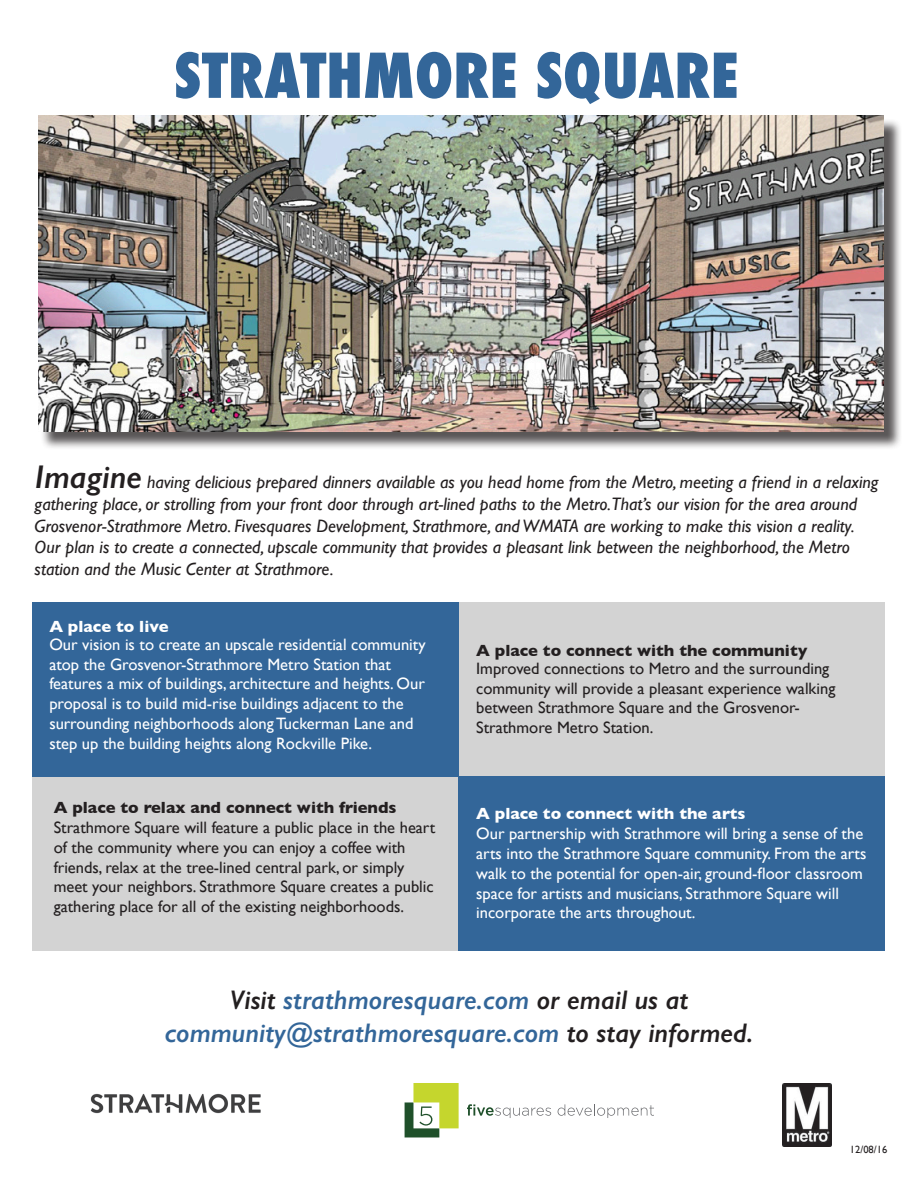
<style>
.page{position:relative;width:918px;height:1188px;background:#fff}
.page>*{position:absolute;margin:0;border:0;box-sizing:border-box;transform-origin:0 0}
.t1{font:800 condensed 60px "Futura";color:#369}
.t2{font:italic 600 27px "Gill Sans";color:#369}
.t3{font:italic 18px/21.6px "Gill Sans";color:#231f20}
.t4{font:16.5px/19.8px "Gill Sans";color:#fff}
.t5{font:16.5px/19.8px "Gill Sans";color:#231f20}
.t6{font:700 16.5px "Gill Sans";color:#231f20}
.t7{font:700 16.5px "Gill Sans";color:#fff}
.t8{font:10.5px "Gill Sans";color:#231f20}
.s1{font-weight:600;font-size:33px}
.s2{color:#231f20}
</style>
<div class="page">
<div style="left:32px;top:776px;width:427px;height:174px;background:#d3d3d3"></div>
<div style="left:459px;top:602px;width:426px;height:174px;background:#d3d3d3"></div>
<div style="left:459px;top:776px;width:426px;height:174px;background:#369"></div>
<div style="left:32px;top:602px;width:427px;height:174px;background:#369"></div>
<div style="left:40px;top:118px;width:862px;height:332px;background:#231f20;opacity:.75"></div>
<img style="left:38px;top:116px;width:845px;height:315px">
<svg style="left:405px;top:1083px;width:54px;height:54px"></svg>
<svg style="left:467px;top:1104px;width:84px;height:14px"></svg>
<svg style="left:558px;top:1104px;width:96px;height:14px"></svg>
<img style="left:90px;top:1093px;width:171px;height:21px">
<img style="left:782px;top:1083px;width:50px;height:64px">
<p class="t1" style="left:174px;top:35px;width:566px">STRATHMORE SQUARE</p>
<p class="t3" style="left:35px;top:472px;width:846px"><span class="s1">Imagine</span> having delicious prepared dinners available as you head home from the Metro, meeting a friend in a relaxing gathering place, or strolling from your front door through art-lined paths to the Metro.That’s our vision for the area around Grosvenor-Strathmore Metro. Fivesquares Development, Strathmore, and WMATA are working to make this vision a reality.<br>Our plan is to create a connected, upscale community that provides a pleasant link between the neighborhood, the Metro station and the Music Center at Strathmore.</p>
<p class="t7" style="left:49px;top:614px;width:121px">A place to live</p>
<p class="t4" style="left:49px;top:634px;width:378px">Our vision is to create an upscale residential community atop the Grosvenor-Strathmore Metro Station that features a mix of buildings, architecture and heights. Our proposal is to build mid-rise buildings adjacent to the surrounding neighborhoods along Tuckerman Lane and step up the building heights along Rockville Pike.</p>
<p class="t6" style="left:54px;top:795px;width:344px">A place to relax and connect with friends</p>
<p class="t5" style="left:54px;top:817px;width:383px">Strathmore Square will feature a public place in the heart of the community where you can enjoy a coffee with friends, relax at the tree-lined central park, or simply meet your neighbors. Strathmore Square creates a public gathering place for all of the existing neighborhoods.</p>
<p class="t6" style="left:476px;top:638px;width:333px">A place to connect with the community</p>
<p class="t5" style="left:476px;top:658px;width:361px">Improved connections to Metro and the surrounding community will provide a pleasant experience walking between Strathmore Square and the Grosvenor-Strathmore Metro Station.</p>
<p class="t7" style="left:476px;top:801px;width:271px">A place to connect with the arts</p>
<p class="t4" style="left:476px;top:824px;width:392px">Our partnership with Strathmore will bring a sense of the arts into the Strathmore Square community. From the arts walk to the potential for open-air, ground-floor classroom space for artists and musicians, Strathmore Square will incorporate the arts throughout.</p>
<p class="t2" style="left:229px;top:984px;width:461px"><span class="s2">Visit</span> strathmoresquare.com <span class="s2">or email us at</span></p>
<p class="t2" style="left:165px;top:1016px;width:590px">community@strathmoresquare.com <span class="s2">to stay informed.</span></p>
<p class="t8" style="left:850px;top:1144px;width:39px">12/08/16</p>
</div>
